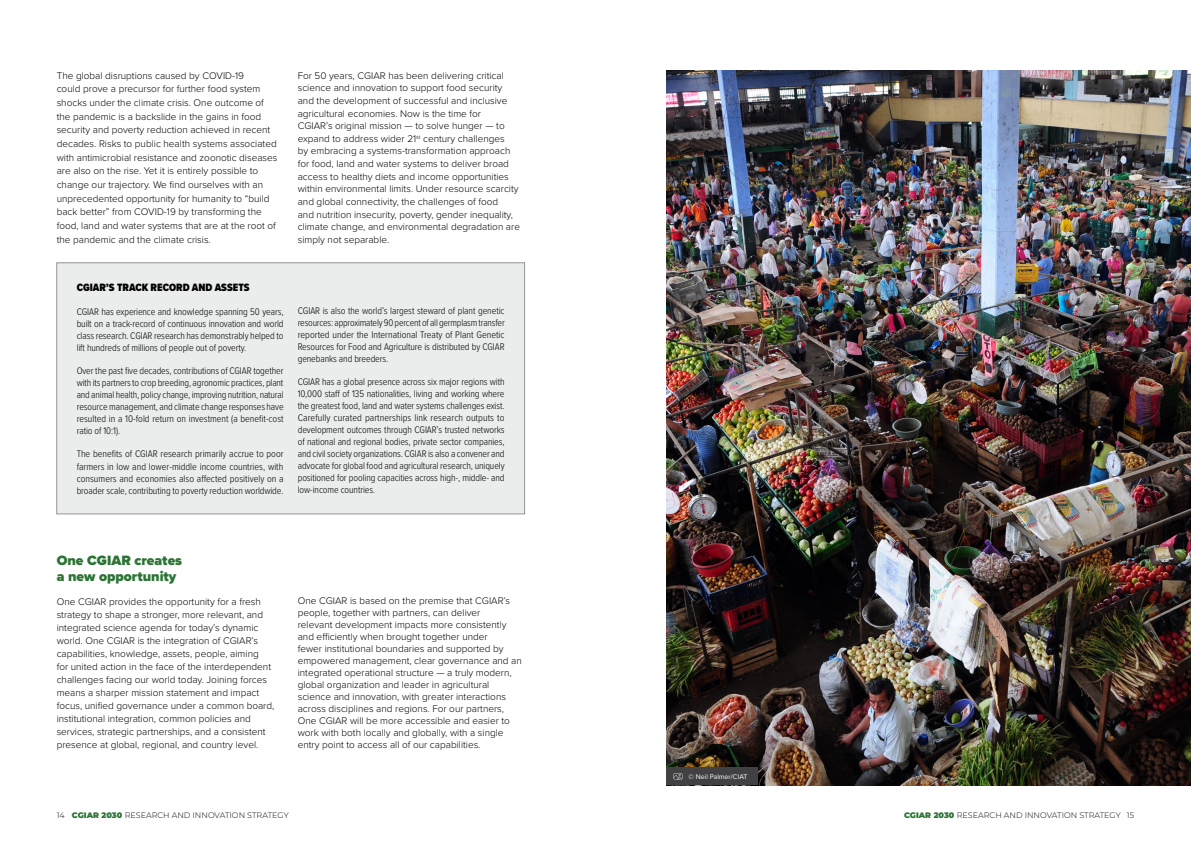
<style>
.page{position:relative;width:1191px;height:842px;background:#fff}
.page>*{position:absolute;margin:0;border:0;box-sizing:border-box;transform-origin:0 0}
.t1{font:900 14px/15.9px "Proxima Nova";color:#2b7434}
.t2{font:900 11px "Proxima Nova Cond";color:#000}
.t3{font:300 10px/12.6px "Proxima Nova";color:#000}
.t4{font:300 10px/12px "Proxima Nova Cond";letter-spacing:-.01em;color:#000;text-align:justify}
.t5{font:300 8px "Montserrat";color:#000}
.t6{font:7px "Proxima Nova";color:#fff}
.s1{font-weight:900;color:#2b7434}
</style>
<div class="page">
<div style="left:57px;top:263px;width:467px;height:251px;background:#ebecec"></div>
<div style="left:57px;top:263px;width:468px;height:251px;border:1px solid #939598"></div>
<img style="left:666px;top:71px;width:525px;height:714px">
<div style="left:666px;top:767px;width:91px;height:18px;background:#414042"></div>
<svg style="left:673px;top:773px;width:9px;height:7px"></svg>
<p class="t3" style="left:57px;top:69px;width:222px;line-height:13.7px">The global disruptions caused by COVID-19<br>could prove a precursor for further food system shocks under the climate crisis. One outcome of the pandemic is a backslide in the gains in food security and poverty reduction achieved in recent decades. Risks to public health systems associated with antimicrobial resistance and zoonotic diseases are also on the rise. Yet it is entirely possible to change our trajectory. We find ourselves with an unprecedented opportunity for humanity to “build back better” from COVID-19 by transforming the food, land and water systems that are at the root of the pandemic and the climate crisis.</p>
<p class="t3" style="left:298px;top:70px;width:224px">For 50 years, CGIAR has been delivering critical science and innovation to support food security and the development of successful and inclusive agricultural economies. Now is the time for<br>CGIAR’s original mission — to solve hunger — to expand to address wider 21<sup>st</sup> century challenges<br>by embracing a systems-transformation approach for food, land and water systems to deliver broad access to healthy diets and income opportunities within environmental limits. Under resource scarcity and global connectivity, the challenges of food<br>and nutrition insecurity, poverty, gender inequality, climate change, and environmental degradation are simply not separable.</p>
<p class="t2" style="left:77px;top:283px;width:174px">CGIAR’S TRACK RECORD AND ASSETS</p>
<p class="t4" style="left:77px;top:306px;width:208px">CGIAR has experience and knowledge spanning 50 years, built on a track-record of continuous innovation and world class research. CGIAR research has demonstrably helped to lift hundreds of millions of people out of poverty.</p>
<p class="t4" style="left:77px;top:365px;width:209px">Over the past five decades, contributions of CGIAR together with its partners to crop breeding, agronomic practices, plant and animal health, policy change, improving nutrition, natural resource management, and climate change responses have resulted in a 10-fold return on investment (a benefit-cost ratio of 10:1).</p>
<p class="t4" style="left:77px;top:449px;width:208px">The benefits of CGIAR research primarily accrue to poor farmers in low and lower-middle income countries, with consumers and economies also affected positively on a broader scale, contributing to poverty reduction worldwide.</p>
<p class="t4" style="left:298px;top:305px;width:208px">CGIAR is also the world’s largest steward of plant genetic resources: approximately 90 percent of all germplasm transfer reported under the International Treaty of Plant Genetic Resources for Food and Agriculture is distributed by CGIAR genebanks and breeders.</p>
<p class="t4" style="left:298px;top:376px;width:208px">CGIAR has a global presence across six major regions with 10,000 staff of 135 nationalities, living and working where the greatest food, land and water systems challenges exist.<br>Carefully curated partnerships link research outputs to development outcomes through CGIAR’s trusted networks of national and regional bodies, private sector companies, and civil society organizations. CGIAR is also a convener and advocate for global food and agricultural research, uniquely positioned for pooling capacities across high-, middle- and low-income countries.</p>
<h1 class="t1" style="left:57px;top:553px;width:127px">One CGIAR creates a new opportunity</h1>
<p class="t3" style="left:57px;top:596px;width:219px;line-height:12.9px">One CGIAR provides the opportunity for a fresh strategy to shape a stronger, more relevant, and integrated science agenda for today’s dynamic world. One CGIAR is the integration of CGIAR’s capabilities, knowledge, assets, people, aiming<br>for united action in the face of the interdependent challenges facing our world today. Joining forces means a sharper mission statement and impact focus, unified governance under a common board, institutional integration, common policies and services, strategic partnerships, and a consistent presence at global, regional, and country level.</p>
<p class="t3" style="left:298px;top:595px;width:226px;line-height:12px">One CGIAR is based on the premise that CGIAR’s people, together with partners, can deliver<br>relevant development impacts more consistently and efficiently when brought together under<br>fewer institutional boundaries and supported by empowered management, clear governance and an integrated operational structure — a truly modern, global organization and leader in agricultural science and innovation, with greater interactions across disciplines and regions. For our partners, One CGIAR will be more accessible and easier to work with both locally and globally, with a single entry point to access all of our capabilities.</p>
<p class="t6" style="left:688px;top:774px;width:60px">© Neil Palmer/CIAT</p>
<p class="t5" style="left:57px;top:810px;width:233px">14 <span class="s1">CGIAR 2030</span> RESEARCH AND INNOVATION STRATEGY</p>
<p class="t5" style="left:904px;top:810px;width:232px"><span class="s1">CGIAR 2030</span> RESEARCH AND INNOVATION STRATEGY 15</p>
</div>
